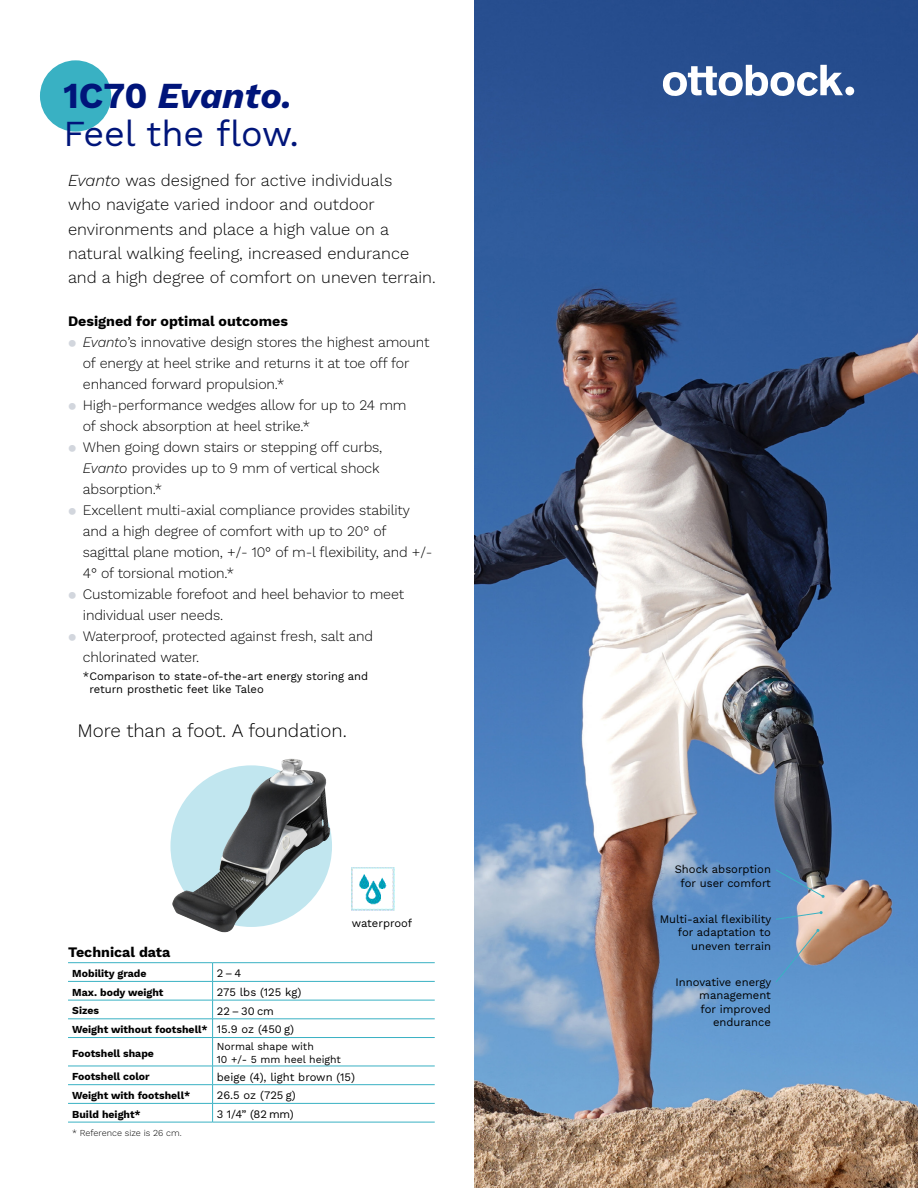
<style>
.page{position:relative;width:918px;height:1188px;background:#fff}
.page>*{position:absolute;margin:0;border:0;box-sizing:border-box;transform-origin:0 0}
.t1{font:36px/38.1px "Work Sans";color:#00157a}
.t2{font:300 18.75px "Work Sans";color:#000}
.t3{font:300 16.5px/24px "Work Sans";color:#000}
.t4{font:300 14.25px "Work Sans";letter-spacing:-.01em;color:#000}
.t5{font:700 14.25px "Work Sans";color:#000}
.t6{font:11.25px/13.5px "Work Sans";color:#000;text-align:right}
.t7{font:700 10.5px "Work Sans";color:#000}
.t8{font:10.5px/12.8px "Work Sans";color:#000}
.t9{font:300 9px "Work Sans";color:#000}
.s1{font-weight:700}
.s2{font-weight:700;font-style:italic}
.s3{font-style:italic}
.s4{color:#d2d6dd}
.s5{font-weight:400;font-size:11.25px}
</style>
<div class="page">
<img style="left:475px;top:0;width:443px;height:1188px">
<div style="left:40px;top:60px;width:71px;height:72px;background:#39b1c3;border-radius:50%"></div>
<div style="left:845px;top:87px;width:9px;height:8px;background:#fff;border-radius:50%"></div>
<svg style="left:663px;top:65px;width:180px;height:31px"></svg>
<img style="left:352px;top:868px;width:42px;height:42px">
<hr style="left:68px;top:962px;width:145px;height:1px;background:#39b1c3">
<hr style="left:213px;top:962px;width:222px;height:1px;background:#39b1c3">
<hr style="left:68px;top:981px;width:145px;height:1px;background:#39b1c3">
<hr style="left:213px;top:981px;width:222px;height:1px;background:#39b1c3">
<hr style="left:68px;top:1000px;width:145px;height:1px;background:#39b1c3">
<hr style="left:213px;top:1000px;width:222px;height:1px;background:#39b1c3">
<hr style="left:68px;top:1019px;width:145px;height:1px;background:#39b1c3">
<hr style="left:213px;top:1019px;width:222px;height:1px;background:#39b1c3">
<hr style="left:68px;top:1037px;width:145px;height:1px;background:#39b1c3">
<hr style="left:213px;top:1037px;width:222px;height:1px;background:#39b1c3">
<hr style="left:68px;top:1066px;width:145px;height:1px;background:#39b1c3">
<hr style="left:213px;top:1066px;width:222px;height:1px;background:#39b1c3">
<hr style="left:68px;top:1084px;width:145px;height:1px;background:#39b1c3">
<hr style="left:213px;top:1084px;width:222px;height:1px;background:#39b1c3">
<hr style="left:68px;top:1103px;width:145px;height:1px;background:#39b1c3">
<hr style="left:213px;top:1103px;width:222px;height:1px;background:#39b1c3">
<svg style="left:212px;top:963px;width:1px;height:159px"></svg>
<hr style="left:68px;top:1122px;width:145px;height:1px;background:#39b1c3">
<hr style="left:213px;top:1122px;width:222px;height:1px;background:#39b1c3">
<svg style="left:775px;top:869px;width:50px;height:29px"></svg>
<img style="left:172px;top:759px;width:158px;height:173px">
<svg style="left:775px;top:911px;width:48px;height:9px"></svg>
<svg style="left:775px;top:929px;width:45px;height:54px;background:#7c98b7"></svg>
<h1 class="t1" style="left:63px;top:75px;width:237px"><span class="s1">1C70</span> <span class="s2">Evanto.<br></span>Feel the flow.</h1>
<p class="t3" style="left:68px;top:168px;width:369px"><span class="s3">Evanto</span> was designed for active individuals<br>who navigate varied indoor and outdoor environments and place a high value on a natural walking feeling, increased endurance and a high degree of comfort on uneven terrain.</p>
<p class="t5" style="left:68px;top:310px;width:221px">Designed for optimal outcomes</p>
<p class="t4" style="left:68px;top:331px;width:363px"><span class="s4">⚫</span> <span class="s3">Evanto</span>’s innovative design stores the highest amount</p>
<p class="t4" style="left:83px;top:352px;width:328px">of energy at heel strike and returns it at toe off for</p>
<p class="t4" style="left:83px;top:373px;width:203px">enhanced forward propulsion.*</p>
<p class="t4" style="left:68px;top:394px;width:340px"><span class="s4">⚫</span> High-performance wedges allow for up to 24 mm</p>
<p class="t4" style="left:83px;top:415px;width:229px">of shock absorption at heel strike.*</p>
<p class="t4" style="left:68px;top:436px;width:316px"><span class="s4">⚫</span> When going down stairs or stepping off curbs,</p>
<p class="t4" style="left:83px;top:457px;width:298px"><span class="s3">Evanto</span> provides up to 9 mm of vertical shock</p>
<p class="t4" style="left:83px;top:478px;width:81px">absorption.*</p>
<p class="t4" style="left:68px;top:499px;width:343px"><span class="s4">⚫</span> Excellent multi-axial compliance provides stability</p>
<p class="t4" style="left:83px;top:520px;width:305px">and a high degree of comfort with up to 20° of</p>
<p class="t4" style="left:83px;top:541px;width:351px">sagittal plane motion, +/- 10° of m-l flexibility, and +/-</p>
<p class="t4" style="left:83px;top:562px;width:153px">4° of torsional motion.*</p>
<p class="t4" style="left:68px;top:583px;width:338px"><span class="s4">⚫</span> Customizable forefoot and heel behavior to meet</p>
<p class="t4" style="left:83px;top:604px;width:142px">individual user needs.</p>
<p class="t4" style="left:68px;top:625px;width:307px"><span class="s4">⚫</span> Waterproof, protected against fresh, salt and</p>
<p class="t4" style="left:83px;top:646px;width:118px">chlorinated water.</p>
<p class="t6" style="left:89px;top:668px;width:280px;text-align:left;text-indent:-6px">*Comparison to state-of-the-art energy storing and return prosthetic feet like Taleo</p>
<h2 class="t2" style="left:78px;top:717px;width:271px">More than a foot. A foundation.</h2>
<p class="t5" style="left:68px;top:942px;width:104px">Technical data</p>
<p class="t6" style="left:352px;top:916px;width:62px">waterproof</p>
<p class="t7" style="left:72px;top:965px;width:76px">Mobility grade</p>
<p class="t6" style="left:217px;top:966px;width:26px">2–4</p>
<p class="t7" style="left:72px;top:984px;width:93px">Max. body weight</p>
<p class="t6" style="left:217px;top:985px;width:86px">275 lbs (125 kg)</p>
<p class="t7" style="left:72px;top:1003px;width:28px">Sizes</p>
<p class="t6" style="left:217px;top:1004px;width:59px">22 – 30 cm</p>
<p class="t7" style="left:72px;top:1022px;width:223px">Weight without footshell* <span class="s5">15.9 oz (450 g)</span></p>
<p class="t7" style="left:72px;top:1045px;width:83px">Footshell shape</p>
<p class="t8" style="left:217px;top:1040px;width:126px">Normal shape with<br>10 +/- 5 mm heel height</p>
<p class="t7" style="left:72px;top:1069px;width:79px">Footshell color</p>
<p class="t6" style="left:217px;top:1070px;width:140px">beige (4), light brown (15)</p>
<p class="t7" style="left:72px;top:1087px;width:119px">Weight with footshell*</p>
<p class="t6" style="left:217px;top:1088px;width:80px">26.5 oz (725 g)</p>
<p class="t7" style="left:72px;top:1106px;width:70px">Build height*</p>
<p class="t6" style="left:217px;top:1107px;width:78px">3 1/4” (82 mm)</p>
<p class="t9" style="left:72px;top:1126px;width:111px">* Reference size is 26 cm.</p>
<p class="t6" style="left:675px;top:862px;width:98px;text-align:center">Shock absorption for user comfort</p>
<p class="t6" style="left:660px;top:912px;width:113px">Multi-axial flexibility for adaptation to uneven terrain</p>
<p class="t6" style="left:676px;top:975px;width:97px">Innovative energy management<br>for improved endurance</p>
</div>
